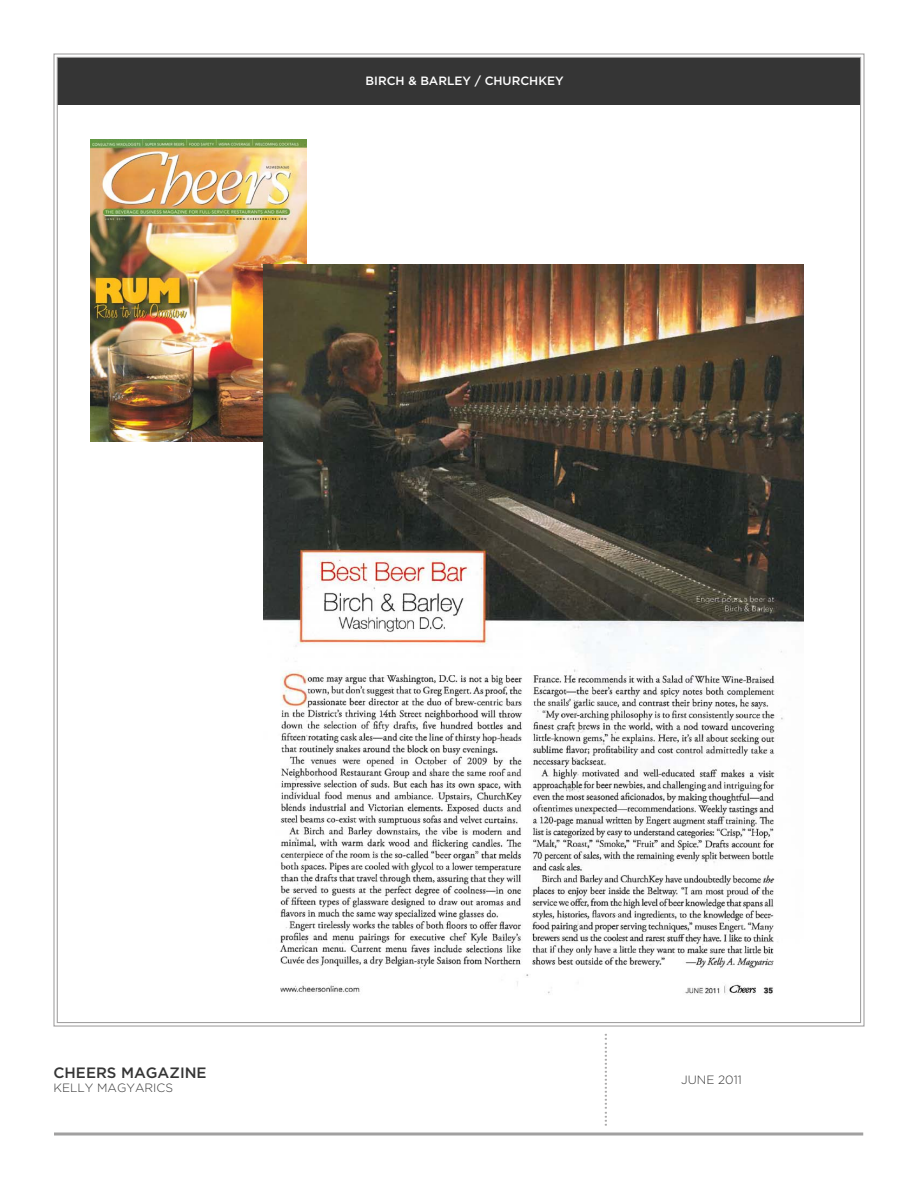
<style>
.page{position:relative;width:918px;height:1188px;background:#fff}
.page>*{position:absolute;margin:0;border:0;box-sizing:border-box;transform-origin:0 0}
.t1{font:18px "Adobe Garamond Pro";color:#a1a0a0}
.t2{font:500 15px "Gotham";color:#353535}
.t3{font:300 12px "Gotham";color:#353535}
.t4{font:500 12px "Gotham";color:#fff}
</style>
<div class="page">
<div style="left:57px;top:57px;width:804px;height:48px;background:#353535"></div>
<svg style="left:54px;top:1132px;width:809px;height:4px;background:#b8b7b7"></svg>
<img style="left:91px;top:140px;width:216px;height:301px">
<img style="left:264px;top:265px;width:540px;height:730px">
<p class="t4" style="left:366px;top:73px;width:200px">BIRCH &amp; BARLEY / CHURCHKEY</p>
<p class="t2" style="left:54px;top:1062px;width:155px">CHEERS MAGAZINE</p>
<p class="t3" style="left:53px;top:1080px;width:121px">KELLY MAGYARICS</p>
<p class="t1" style="left:590px;top:1127px;width:95px;rotate:-90deg">.......................</p>
<p class="t3" style="left:681px;top:1073px;width:62px">JUNE 2011</p>
</div>
